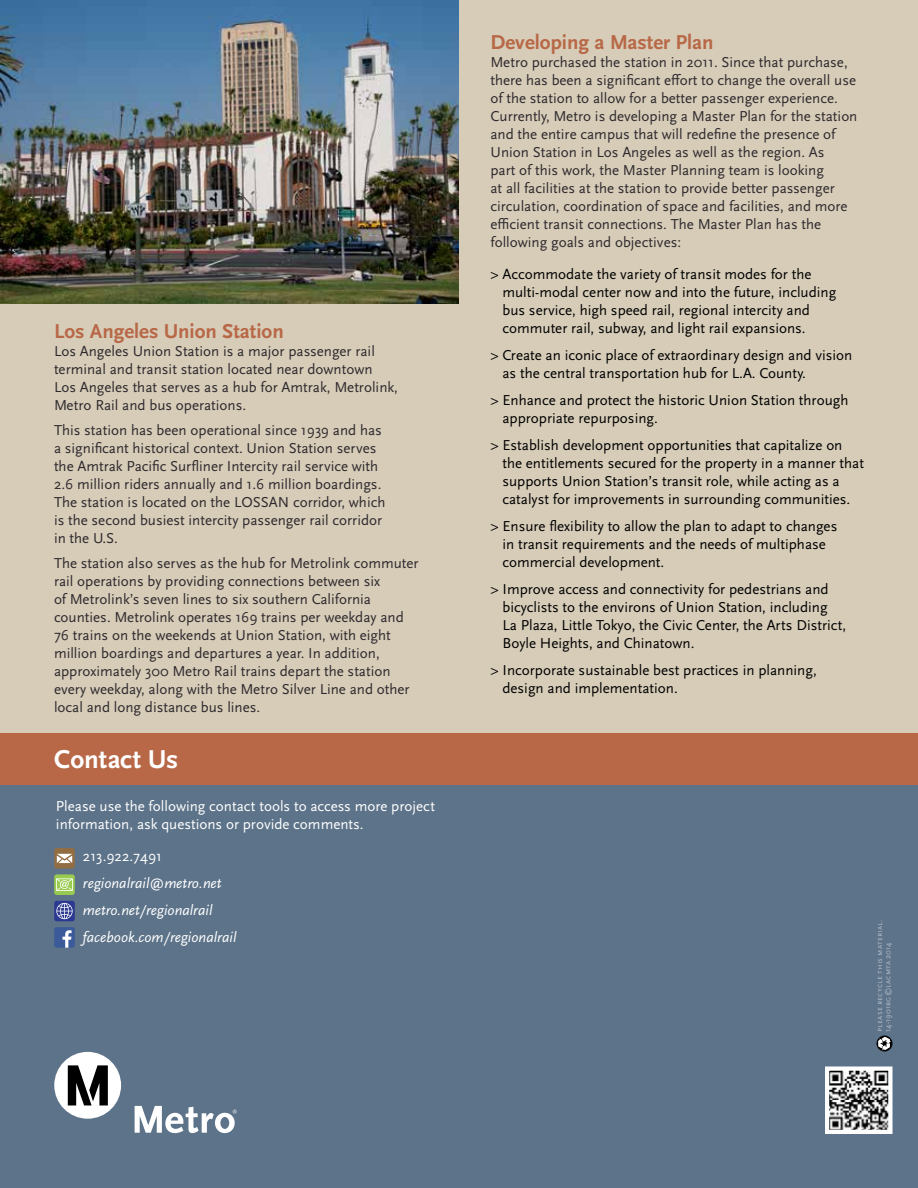
<style>
.page{position:relative;width:918px;height:1188px;background:#fff}
.page>*{position:absolute;margin:0;border:0;box-sizing:border-box;transform-origin:0 0}
.t1{font:700 27px "Scala Sans";color:#fff}
.t2{font:700 21px "Scala Sans";color:#b86847}
.t3{font:15px/18px "Scala Sans";color:#2e292d}
.t4{font:15px/18px "Scala Sans";color:#000}
.t5{font:15px/18px "Scala Sans";color:#fff}
.t6{font:italic 15px/27px "Scala Sans";color:#fff}
.t7{font:8.25px/8.2px "Scala Sans Caps";letter-spacing:.015em;color:#b0bac7}
.s1{font-family:"Scala Sans Expert"}
</style>
<div class="page">
<div style="left:0;top:748px;width:918px;height:440px;background:#5d7389"></div>
<div style="left:0;top:0;width:918px;height:748px;background:#d6ccb8"></div>
<div style="left:877px;top:1036px;width:15px;height:15px;background:#000;border-radius:50%"></div>
<svg style="left:878px;top:1037px;width:13px;height:13px"></svg>
<div style="left:54px;top:1052px;width:67px;height:67px;background:#fff;border-radius:50%"></div>
<svg style="left:68px;top:1065px;width:40px;height:40px"></svg>
<svg style="left:135px;top:1106px;width:102px;height:27px"></svg>
<div style="left:0;top:733px;width:918px;height:52px;background:#b86847"></div>
<div style="left:54px;top:874px;width:21px;height:21px;background:#98cb4f;border-radius:3px"></div>
<svg style="left:56px;top:878px;width:17px;height:13px"></svg>
<div style="left:54px;top:901px;width:21px;height:20px;background:#2b3990;border-radius:3px"></div>
<svg style="left:56px;top:903px;width:17px;height:16px"></svg>
<div style="left:54px;top:927px;width:21px;height:21px;background:#3a5a99;border-radius:3px"></div>
<svg style="left:63px;top:930px;width:9px;height:18px"></svg>
<svg style="left:54px;top:848px;width:21px;height:21px"></svg>
<svg style="left:57px;top:854px;width:15px;height:9px"></svg>
<img style="left:0;top:0;width:459px;height:304px">
<img style="left:830px;top:1071px;width:58px;height:58px">
<div style="left:825px;top:1066px;width:68px;height:68px;border:4px solid #fff"></div>
<h2 class="t2" style="left:54px;top:320px;width:231px">Los Angeles Union Station</h2>
<p class="t3" style="left:54px;top:343px;width:346px">Los Angeles Union Station is a major passenger rail terminal and transit station located near downtown Los Angeles that serves as a hub for Amtrak, Metrolink, Metro Rail and bus operations.</p>
<p class="t3" style="left:54px;top:422px;width:333px">This station has been operational since 1939 and has a significant historical context. Union Station serves the Amtrak Pacific Sur<span class="s1">?</span>iner Intercity rail service with 2.6 million riders annually and 1.6 million boardings.<br>The station is located on the LOSSAN corridor, which is the second busiest intercity passenger rail corridor in the U.S.</p>
<p class="t3" style="left:54px;top:554px;width:366px">The station also serves as the hub for Metrolink commuter rail operations by providing connections between six<br>of Metrolink’s seven lines to six southern California counties. Metrolink operates 169 trains per weekday and 76 trains on the weekends at Union Station, with eight million boardings and departures a year. In addition, approximately 300 Metro Rail trains depart the station every weekday, along with the Metro Silver Line and other local and long distance bus lines.</p>
<h1 class="t1" style="left:54px;top:745px;width:126px">Contact Us</h1>
<p class="t5" style="left:56px;top:797px;width:380px">Please use the following contact tools to access more project information, ask questions or provide comments.</p>
<p class="t5" style="left:83px;top:847px;width:81px">213.922.7491</p>
<p class="t6" style="left:83px;top:869px;width:155px">regionalrail@metro.net metro.net/regionalrail facebook.com/regionalrail</p>
<h2 class="t2" style="left:490px;top:31px;width:225px">Developing a Master Plan</h2>
<p class="t3" style="left:490px;top:54px;width:369px">Metro purchased the station in 2011. Since that purchase, there has been a significant e<span class="s1">=</span>ort to change the overall use of the station to allow for a better passenger experience.<br>Currently, Metro is developing a Master Plan for the station and the entire campus that will redefine the presence of Union Station in Los Angeles as well as the region. As<br>part of this work, the Master Planning team is looking<br>at all facilities at the station to provide better passenger circulation, coordination of space and facilities, and more e<span class="s1">;</span>cient transit connections. The Master Plan has the following goals and objectives:</p>
<p class="t4" style="left:502px;top:265px;width:335px;text-indent:-12px">&gt; Accommodate the variety of transit modes for the multi-modal center now and into the future, including bus service, high speed rail, regional intercity and commuter rail, subway, and light rail expansions.</p>
<p class="t4" style="left:502px;top:346px;width:351px;text-indent:-12px">&gt; Create an iconic place of extraordinary design and vision as the central transportation hub for L.A. County.</p>
<p class="t4" style="left:502px;top:391px;width:347px;text-indent:-12px">&gt; Enhance and protect the historic Union Station through appropriate repurposing.</p>
<p class="t4" style="left:502px;top:436px;width:363px;text-indent:-12px">&gt; Establish development opportunities that capitalize on the entitlements secured for the property in a manner that supports Union Station’s transit role, while acting as a catalyst for improvements in surrounding communities.</p>
<p class="t4" style="left:502px;top:517px;width:336px;text-indent:-12px">&gt; Ensure flexibility to allow the plan to adapt to changes in transit requirements and the needs of multiphase commercial development.</p>
<p class="t4" style="left:502px;top:580px;width:345px;text-indent:-12px">&gt; Improve access and connectivity for pedestrians and bicyclists to the environs of Union Station, including<br>La Plaza, Little Tokyo, the Civic Center, the Arts District, Boyle Heights, and Chinatown.</p>
<p class="t4" style="left:502px;top:661px;width:316px;text-indent:-12px">&gt; Incorporate sustainable best practices in planning, design and implementation.</p>
<p class="t7" style="left:876px;top:1032px;width:113px;rotate:-90deg">please recycle this material.<br>14-1901bg©lacmta 2014</p>
</div>
